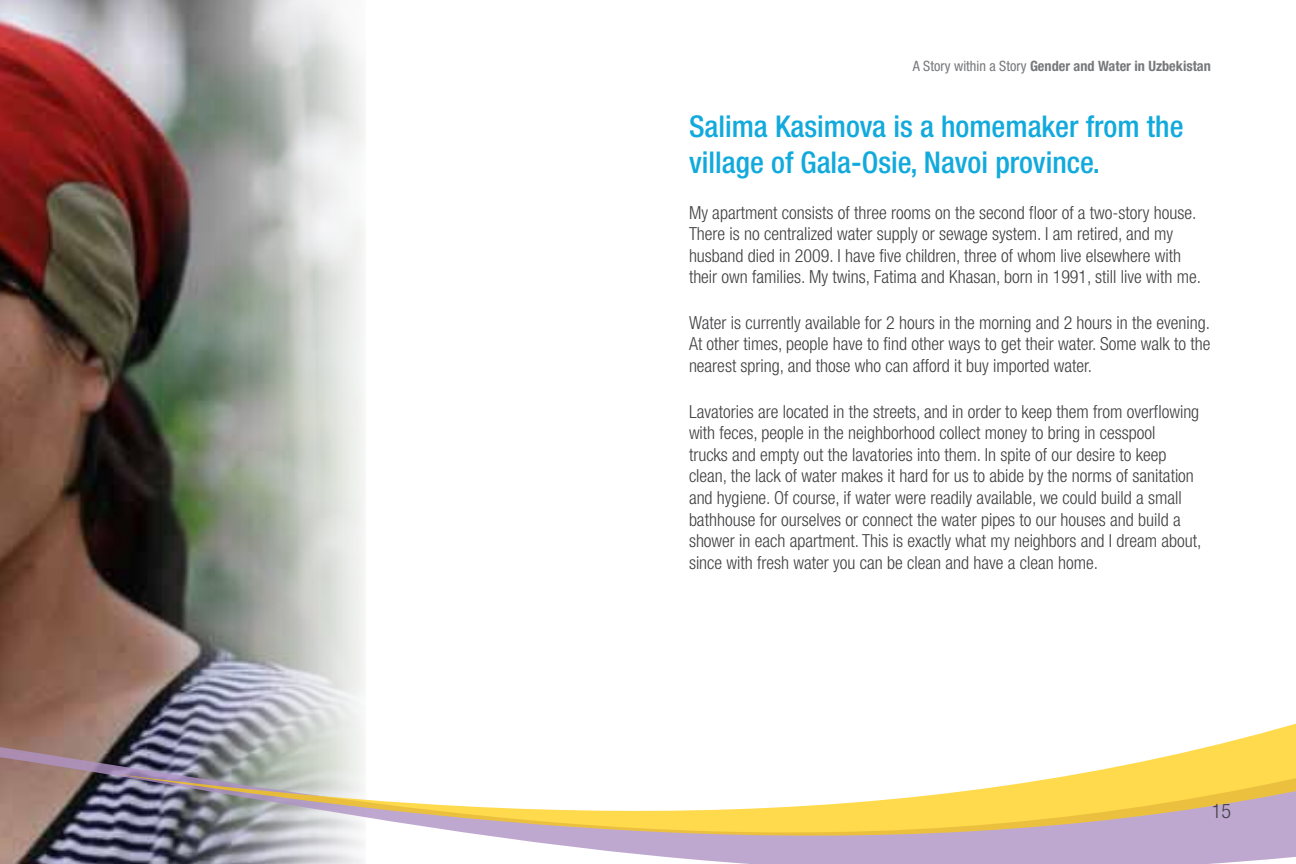
<style>
.page{position:relative;width:1296px;height:864px;background:#fff}
.page>*{position:absolute;margin:0;border:0;box-sizing:border-box;transform-origin:0 0}
.t1{font:500 condensed 30px/36px "Helvetica Neue";color:#12aadc}
.t2{font:300 condensed 20px "Helvetica Neue";color:#414042}
.t3{font:300 condensed 18px/21.6px "Helvetica Neue";color:#414042}
.t4{font:700 condensed 14.2px "Helvetica Neue";color:#77787b}
.s1{font-weight:400}
</style>
<div class="page">
<img style="left:0;top:0;width:162px;height:662px">
<img style="left:162px;top:0;width:202px;height:662px">
<svg style="left:0;top:662px;width:1296px;height:202px"></svg>
<svg style="left:114px;top:704px;width:1182px;height:134px"></svg>
<p class="t4" style="left:913px;top:58px;width:300px"><span class="s1">A Story within a Story</span> Gender and Water in Uzbekistan</p>
<h1 class="t1" style="left:689px;top:108px;width:496px">Salima Kasimova is a homemaker from the village of Gala-Osie, Navoi province.</h1>
<p class="t3" style="left:689px;top:201px;width:514px">My apartment consists of three rooms on the second floor of a two-story house.<br>There is no centralized water supply or sewage system. I am retired, and my husband died in 2009. I have five children, three of whom live elsewhere with their own families. My twins, Fatima and Khasan, born in 1991, still live with me.</p>
<p class="t3" style="left:689px;top:312px;width:523px;text-align:justify">Water is currently available for 2 hours in the morning and 2 hours in the evening.<br>At other times, people have to find other ways to get their water. Some walk to the nearest spring, and those who can afford it buy imported water.</p>
<p class="t3" style="left:689px;top:400px;width:514px">Lavatories are located in the streets, and in order to keep them from overflowing with feces, people in the neighborhood collect money to bring in cesspool<br>trucks and empty out the lavatories into them. In spite of our desire to keep clean, the lack of water makes it hard for us to abide by the norms of sanitation and hygiene. Of course, if water were readily available, we could build a small bathhouse for ourselves or connect the water pipes to our houses and build a shower in each apartment. This is exactly what my neighbors and I dream about, since with fresh water you can be clean and have a clean home.</p>
<p class="t2" style="left:1212px;top:799px;width:21px">15</p>
</div>
